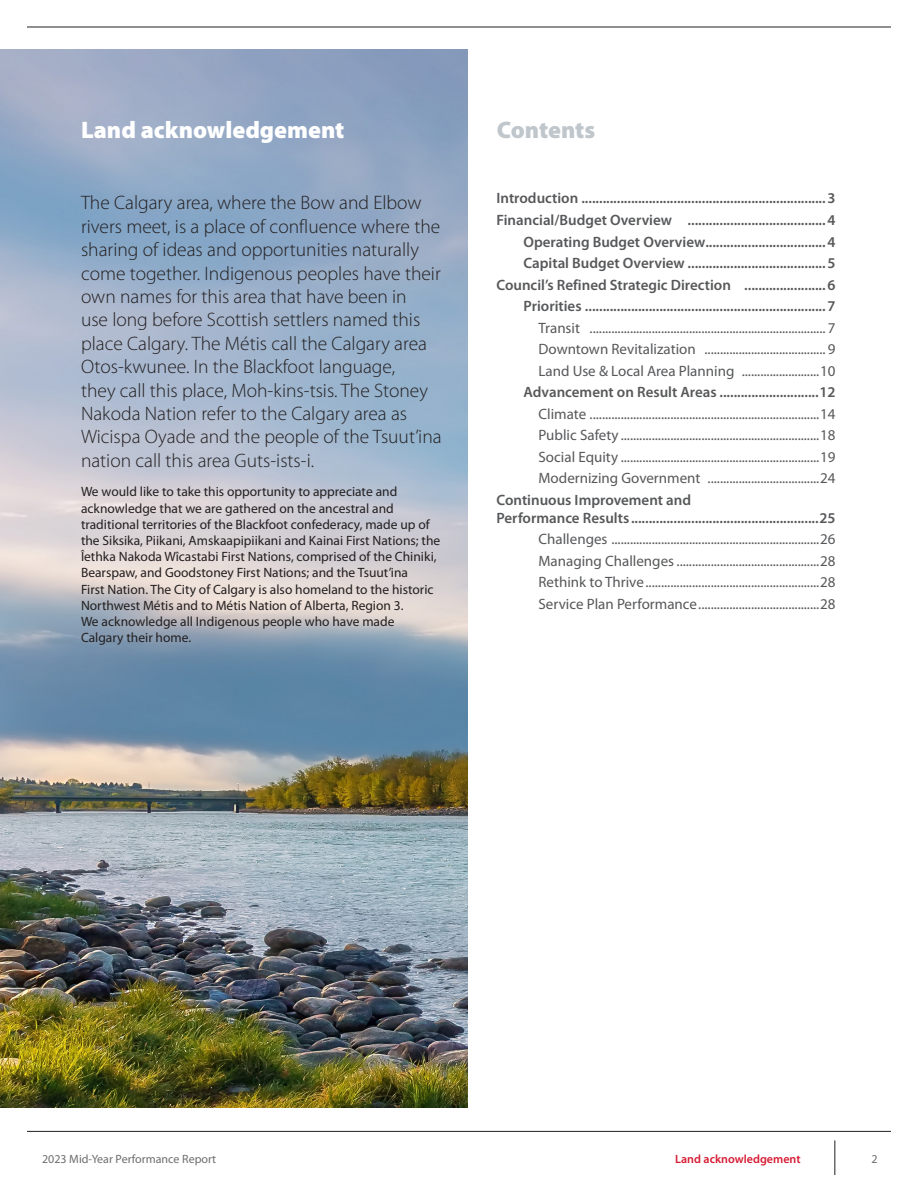
<style>
.page{position:relative;width:918px;height:1188px;background:#fff}
.page>*{position:absolute;margin:0;border:0;box-sizing:border-box;transform-origin:0 0}
.t1{font:900 24px "Myriad Pro";color:#fff}
.t2{font:900 24px "Myriad Pro";letter-spacing:-.005em;color:#c0c7cc}
.INTRO{font:300 19.5px/23.4px "Myriad Pro";color:#231f20}
.TOC_STYLE_SUBHEAD_2{font:15px "Myriad Pro";color:#57585a}
.TOC_style{font:600 15px/18px "Myriad Pro";color:#57585a}
.TOC_STYLE_SUBHEAD{font:600 15px "Myriad Pro";color:#57585a}
.BODY{font:13.5px/16.2px "Myriad Pro";color:#231f20}
.t3{font:12px "Myriad Pro";color:#6c6d70}
.t4{font:600 12px "Myriad Pro";color:#d61b33}
</style>
<div class="page">
<hr style="left:27px;top:1131px;width:864px;height:1px;background:#231f20">
<hr style="left:27px;top:27px;width:864px;height:1px;background:#231f20">
<hr style="left:835px;top:1140px;width:1px;height:35px;background:#231f20">
<img style="left:0;top:50px;width:468px;height:1057px">
<p class="t1" style="left:81px;top:114px;width:265px">Land acknowledgement</p>
<p class="INTRO" style="left:81px;top:191px;width:362px">The Calgary area, where the Bow and Elbow rivers meet, is a place of confluence where the sharing of ideas and opportunities naturally come together. Indigenous peoples have their own names for this area that have been in<br>use long before Scottish settlers named this place Calgary. The Métis call the Calgary area Otos-kwunee. In the Blackfoot language,<br>they call this place, Moh-kins-tsis. The Stoney Nakoda Nation refer to the Calgary area as Wicispa Oyade and the people of the Tsuut’ina nation call this area Guts-ists-i.</p>
<p class="BODY" style="left:81px;top:484px;width:361px">We would like to take this opportunity to appreciate and acknowledge that we are gathered on the ancestral and traditional territories of the Blackfoot confederacy, made up of the Siksika, Piikani, Amskaapipiikani and Kainai First Nations; the Îethka Nakoda Wîcastabi First Nations, comprised of the Chiniki, Bearspaw, and Goodstoney First Nations; and the Tsuut’ina<br>First Nation. The City of Calgary is also homeland to the historic Northwest Métis and to Métis Nation of Alberta, Region 3.<br>We acknowledge all Indigenous people who have made Calgary their home.</p>
<p class="t2" style="left:497px;top:114px;width:100px">Contents</p>
<p class="TOC_style" style="left:496px;top:189px;width:341px">Introduction .....................................................................3</p>
<p class="TOC_style" style="left:496px;top:211px;width:341px">Financial/Budget Overview .......................................4</p>
<p class="TOC_STYLE_SUBHEAD" style="left:524px;top:232px;width:314px">Operating Budget Overview..................................4</p>
<p class="TOC_STYLE_SUBHEAD" style="left:524px;top:253px;width:314px">Capital Budget Overview .......................................5</p>
<p class="TOC_style" style="left:496px;top:275px;width:341px">Council’s Refined Strategic Direction .......................6</p>
<p class="TOC_STYLE_SUBHEAD" style="left:524px;top:296px;width:314px">Priorities ....................................................................7</p>
<p class="TOC_STYLE_SUBHEAD_2" style="left:538px;top:318px;width:299px">Transit ............................................................................ 7</p>
<p class="TOC_STYLE_SUBHEAD_2" style="left:538px;top:340px;width:299px">Downtown Revitalization ....................................... 9</p>
<p class="TOC_STYLE_SUBHEAD_2" style="left:538px;top:361px;width:299px">Land Use &amp; Local Area Planning .........................10</p>
<p class="TOC_STYLE_SUBHEAD" style="left:523px;top:382px;width:314px">Advancement on Result Areas ............................12</p>
<p class="TOC_STYLE_SUBHEAD_2" style="left:538px;top:404px;width:299px">Climate ..........................................................................14</p>
<p class="TOC_STYLE_SUBHEAD_2" style="left:538px;top:426px;width:299px">Public Safety ................................................................18</p>
<p class="TOC_STYLE_SUBHEAD_2" style="left:538px;top:447px;width:299px">Social Equity ................................................................19</p>
<p class="TOC_STYLE_SUBHEAD_2" style="left:538px;top:469px;width:299px">Modernizing Government ....................................24</p>
<p class="TOC_style" style="left:496px;top:490px;width:341px">Continuous Improvement and<br>Performance Results .....................................................25</p>
<p class="TOC_STYLE_SUBHEAD_2" style="left:538px;top:530px;width:299px">Challenges ...................................................................26</p>
<p class="TOC_STYLE_SUBHEAD_2" style="left:538px;top:551px;width:299px">Managing Challenges ..............................................28</p>
<p class="TOC_STYLE_SUBHEAD_2" style="left:538px;top:573px;width:299px">Rethink to Thrive........................................................28</p>
<p class="TOC_STYLE_SUBHEAD_2" style="left:538px;top:594px;width:299px">Service Plan Performance.......................................28</p>
<p class="t3" style="left:42px;top:1152px;width:176px">2023 Mid-Year Performance Report</p>
<p class="t4" style="left:675px;top:1152px;width:127px">Land acknowledgement</p>
<p class="t3" style="left:871px;top:1152px;width:8px">2</p>
</div>
